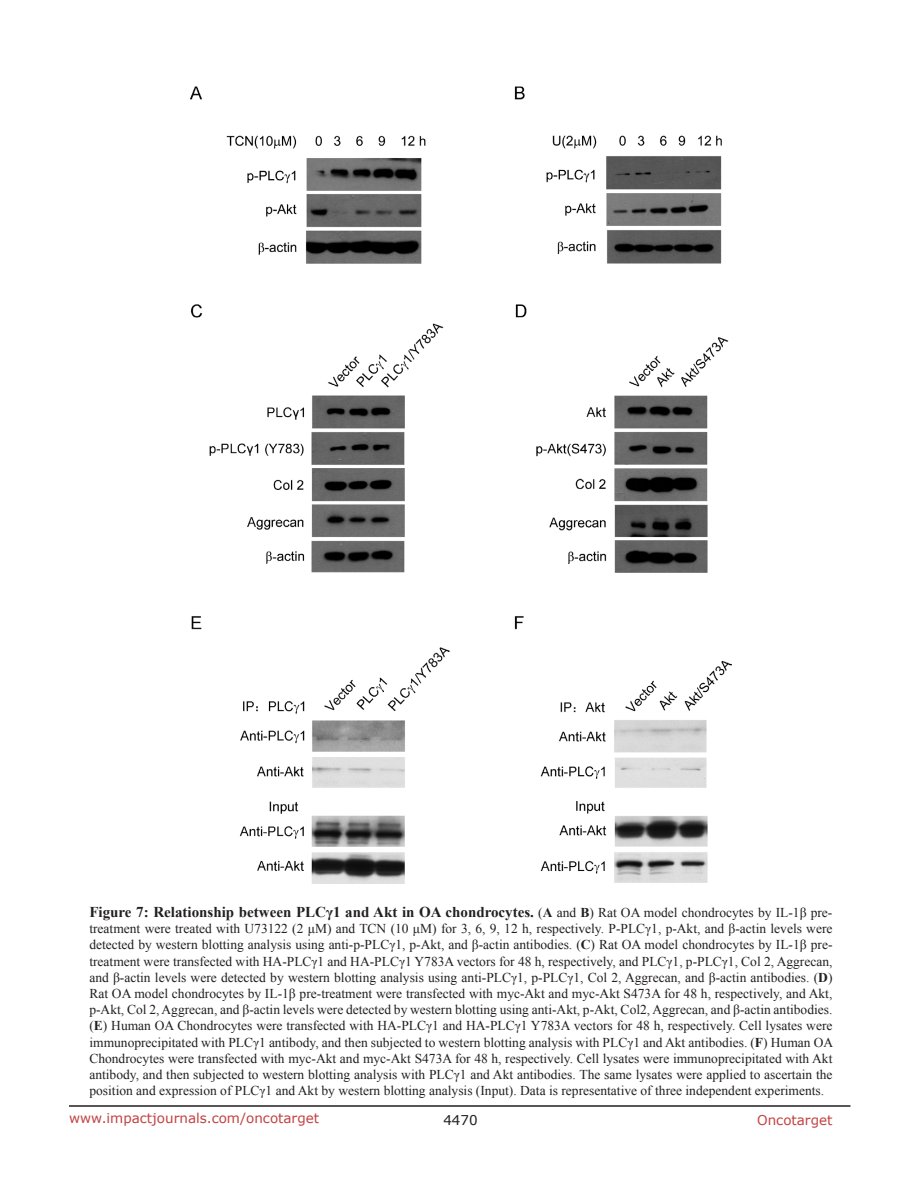
<style>
.page{position:relative;width:918px;height:1188px;background:#fff}
.page>*{position:absolute;margin:0;border:0;box-sizing:border-box;transform-origin:0 0}
.Figuretrx{font:700 15px "Times New Roman";color:#231f20}
.Figuretrx-2{font:13.5px/16.2px "Times New Roman";color:#231f20;text-align:justify}
.t1{font:13.5px "Verdana";color:#c24141}
.t2{font:13.5px "Verdana";color:#231f20}
.s1{font-weight:400;font-size:13.5px}
.s2{font-size:13.5px}
.s3{font-weight:700}
</style>
<div class="page">
<hr style="left:69px;top:1105px;width:781px;height:2px;background:#231f20">
<img style="left:190px;top:86px;width:541px;height:797px">
<p class="Figuretrx" style="left:89px;top:902px;width:745px">Figure 7: Relationship between PLCγ1 and Akt in OA chondrocytes. <span class="s1">(</span><span class="s2">A</span> <span class="s1">and</span> <span class="s2">B</span><span class="s1">) Rat OA model chondrocytes by IL-1β pre-</span></p>
<p class="Figuretrx-2" style="left:89px;top:920px;width:745px">treatment were treated with U73122 (2 μM) and TCN (10 μM) for 3, 6, 9, 12 h, respectively. P-PLCγ1, p-Akt, and β-actin levels were detected by western blotting analysis using anti-p-PLCγ1, p-Akt, and β-actin antibodies. (<span class="s3">C</span>) Rat OA model chondrocytes by IL-1β pre&shy;treatment were transfected with HA-PLCγ1 and HA-PLCγ1 Y783A vectors for 48 h, respectively, and PLCγ1, p-PLCγ1, Col 2, Aggrecan, and β-actin levels were detected by western blotting analysis using anti-PLCγ1, p-PLCγ1, Col 2, Aggrecan, and β-actin antibodies. (<span class="s3">D</span>)<br>Rat OA model chondrocytes by IL-1β pre-treatment were transfected with myc-Akt and myc-Akt S473A for 48 h, respectively, and Akt, p-Akt, Col 2, Aggrecan, and β-actin levels were detected by western blotting using anti-Akt, p-Akt, Col2, Aggrecan, and β-actin antibodies. (<span class="s3">E</span>) Human OA Chondrocytes were transfected with HA-PLCγ1 and HA-PLCγ1 Y783A vectors for 48 h, respectively. Cell lysates were immunoprecipitated with PLCγ1 antibody, and then subjected to western blotting analysis with PLCγ1 and Akt antibodies. (<span class="s3">F</span>) Human OA Chondrocytes were transfected with myc-Akt and myc-Akt S473A for 48 h, respectively. Cell lysates were immunoprecipitated with Akt antibody, and then subjected to western blotting analysis with PLCγ1 and Akt antibodies. The same lysates were applied to ascertain the position and expression of PLCγ1 and Akt by western blotting analysis (Input). Data is representative of three independent experiments.</p>
<p class="t1" style="left:69px;top:1109px;width:252px">www.impactjournals.com/oncotarget</p>
<p class="t2" style="left:443px;top:1111px;width:36px">4470</p>
<p class="t1" style="left:757px;top:1111px;width:77px">Oncotarget</p>
</div>
